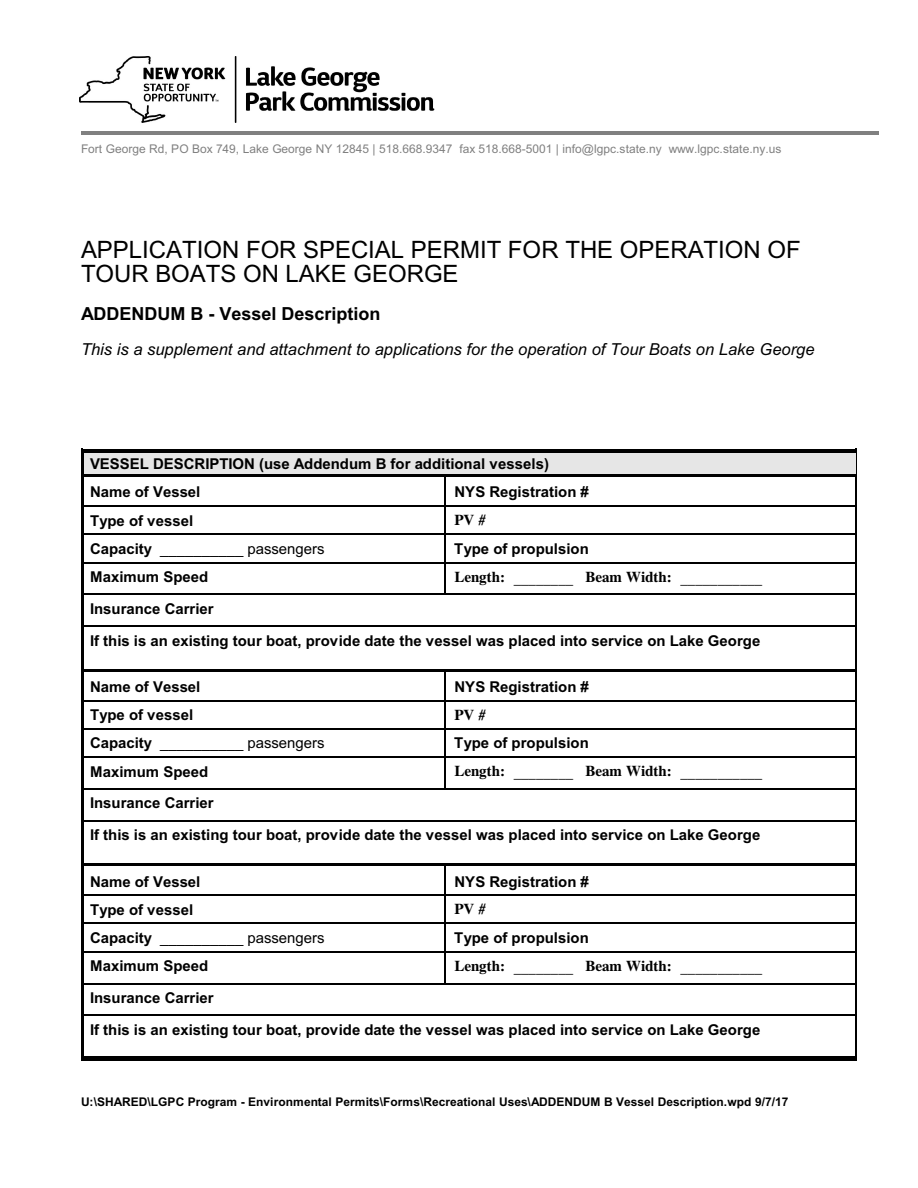
<style>
.page{position:relative;width:918px;height:1188px;background:#fff}
.page>*{position:absolute;margin:0;border:0;box-sizing:border-box;transform-origin:0 0}
.t1{font:24px/24px "Arial";color:#000}
.t2{font:700 18px "Arial";color:#000}
.t3{font:italic 16.5px "Arial";color:#000}
.t4{font:700 15px/31.8px "Arial";color:#000}
.t5{font:15px "CG Times";color:#000}
.t6{font:15px "Arial";color:#000}
.t7{font:700 15px "CG Times";color:#000}
.t8{font:12px "Arial";color:#808080}
.t9{font:700 12px "Arial";color:#000}
.s1{font-weight:700}
</style>
<div class="page">
<hr style="left:81px;top:449px;width:776px;height:1px;background:#000">
<div style="left:82px;top:450px;width:774px;height:27px;background:#e6e6e6"></div>
<hr style="left:82px;top:450px;width:2px;height:27px;background:#000">
<hr style="left:82px;top:450px;width:774px;height:3px;background:#000">
<hr style="left:82px;top:474px;width:774px;height:3px;background:#000">
<hr style="left:82px;top:477px;width:2px;height:28px;background:#000">
<hr style="left:82px;top:505px;width:2px;height:29px;background:#000">
<hr style="left:82px;top:505px;width:363px;height:2px;background:#000">
<hr style="left:446px;top:505px;width:410px;height:2px;background:#000">
<svg style="left:81px;top:450px;width:1px;height:112px"></svg>
<hr style="left:82px;top:534px;width:2px;height:28px;background:#000">
<svg style="left:444px;top:477px;width:1px;height:85px"></svg>
<hr style="left:82px;top:534px;width:363px;height:1px;background:#000">
<svg style="left:856px;top:450px;width:1px;height:112px"></svg>
<hr style="left:446px;top:534px;width:410px;height:1px;background:#000">
<hr style="left:81px;top:562px;width:1px;height:32px;background:#000">
<hr style="left:82px;top:562px;width:2px;height:32px;background:#000">
<hr style="left:444px;top:562px;width:1px;height:32px;background:#000">
<hr style="left:82px;top:562px;width:363px;height:1px;background:#000">
<hr style="left:856px;top:562px;width:1px;height:32px;background:#000">
<hr style="left:446px;top:562px;width:410px;height:1px;background:#000">
<hr style="left:81px;top:594px;width:1px;height:31px;background:#000">
<hr style="left:82px;top:594px;width:2px;height:31px;background:#000">
<hr style="left:82px;top:594px;width:363px;height:1px;background:#000">
<hr style="left:856px;top:594px;width:1px;height:31px;background:#000">
<hr style="left:446px;top:594px;width:410px;height:1px;background:#000">
<hr style="left:81px;top:626px;width:1px;height:46px;background:#000">
<hr style="left:856px;top:626px;width:1px;height:46px;background:#000">
<hr style="left:82px;top:626px;width:2px;height:46px;background:#000">
<hr style="left:82px;top:626px;width:774px;height:1px;background:#000">
<hr style="left:82px;top:669px;width:774px;height:3px;background:#000">
<hr style="left:82px;top:672px;width:2px;height:28px;background:#000">
<hr style="left:82px;top:700px;width:2px;height:28px;background:#000">
<hr style="left:82px;top:700px;width:363px;height:1px;background:#000">
<hr style="left:446px;top:700px;width:410px;height:1px;background:#000">
<svg style="left:81px;top:672px;width:1px;height:84px"></svg>
<hr style="left:82px;top:728px;width:2px;height:28px;background:#000">
<svg style="left:444px;top:672px;width:1px;height:84px"></svg>
<hr style="left:82px;top:728px;width:363px;height:2px;background:#000">
<svg style="left:856px;top:672px;width:1px;height:84px"></svg>
<hr style="left:446px;top:728px;width:410px;height:2px;background:#000">
<hr style="left:81px;top:757px;width:1px;height:31px;background:#000">
<hr style="left:82px;top:757px;width:2px;height:31px;background:#000">
<hr style="left:444px;top:757px;width:1px;height:31px;background:#000">
<hr style="left:82px;top:757px;width:363px;height:1px;background:#000">
<hr style="left:856px;top:757px;width:1px;height:31px;background:#000">
<hr style="left:446px;top:757px;width:410px;height:1px;background:#000">
<hr style="left:81px;top:788px;width:1px;height:32px;background:#000">
<hr style="left:82px;top:788px;width:2px;height:32px;background:#000">
<hr style="left:82px;top:788px;width:363px;height:2px;background:#000">
<hr style="left:856px;top:788px;width:1px;height:32px;background:#000">
<hr style="left:446px;top:788px;width:410px;height:2px;background:#000">
<hr style="left:81px;top:820px;width:1px;height:46px;background:#000">
<hr style="left:856px;top:820px;width:1px;height:46px;background:#000">
<hr style="left:82px;top:820px;width:2px;height:46px;background:#000">
<hr style="left:82px;top:820px;width:774px;height:1px;background:#000">
<hr style="left:82px;top:863px;width:774px;height:3px;background:#000">
<hr style="left:82px;top:866px;width:2px;height:28px;background:#000">
<hr style="left:82px;top:895px;width:2px;height:28px;background:#000">
<hr style="left:82px;top:895px;width:363px;height:1px;background:#000">
<hr style="left:446px;top:895px;width:410px;height:1px;background:#000">
<svg style="left:81px;top:866px;width:1px;height:85px"></svg>
<hr style="left:82px;top:923px;width:2px;height:28px;background:#000">
<svg style="left:444px;top:866px;width:1px;height:85px"></svg>
<hr style="left:82px;top:923px;width:363px;height:1px;background:#000">
<svg style="left:856px;top:866px;width:1px;height:85px"></svg>
<hr style="left:446px;top:923px;width:410px;height:1px;background:#000">
<hr style="left:81px;top:951px;width:1px;height:32px;background:#000">
<hr style="left:82px;top:951px;width:2px;height:32px;background:#000">
<hr style="left:444px;top:951px;width:1px;height:32px;background:#000">
<hr style="left:82px;top:951px;width:363px;height:1px;background:#000">
<hr style="left:856px;top:951px;width:1px;height:32px;background:#000">
<hr style="left:446px;top:951px;width:410px;height:1px;background:#000">
<hr style="left:81px;top:983px;width:1px;height:31px;background:#000">
<hr style="left:82px;top:983px;width:2px;height:31px;background:#000">
<hr style="left:82px;top:983px;width:363px;height:1px;background:#000">
<hr style="left:856px;top:983px;width:1px;height:31px;background:#000">
<hr style="left:446px;top:983px;width:410px;height:1px;background:#000">
<hr style="left:81px;top:1015px;width:1px;height:46px;background:#000">
<hr style="left:856px;top:1015px;width:1px;height:46px;background:#000">
<hr style="left:81px;top:1059px;width:776px;height:2px;background:#000">
<hr style="left:82px;top:1015px;width:2px;height:44px;background:#000">
<hr style="left:82px;top:1015px;width:774px;height:1px;background:#000">
<hr style="left:82px;top:1057px;width:774px;height:2px;background:#000">
<img style="left:80px;top:56px;width:355px;height:67px">
<hr style="left:81px;top:131px;width:798px;height:3px;background:#808080">
<p class="t8" style="left:81px;top:144px;width:702px">Fort George Rd, PO Box 749, Lake George NY 12845 | 518.668.9347 fax 518.668-5001 | info@lgpc.state.ny www.lgpc.state.ny.us</p>
<h1 class="t1" style="left:81px;top:240px;width:721px">APPLICATION FOR SPECIAL PERMIT FOR THE OPERATION OF<br>TOUR BOATS ON LAKE GEORGE</h1>
<p class="t2" style="left:81px;top:307px;width:301px">ADDENDUM B - Vessel Description</p>
<p class="t3" style="left:81px;top:343px;width:735px">This is a supplement and attachment to applications for the operation of Tour Boats on Lake George</p>
<p class="t4" style="left:90px;top:451px;width:460px;line-height:28.2px">VESSEL DESCRIPTION (use Addendum B for additional vessels)<br>Name of Vessel</p>
<p class="t4" style="left:454px;top:478px;width:136px">NYS Registration #</p>
<p class="t4" style="left:90px;top:506px;width:105px">Type of vessel</p>
<p class="t7" style="left:454px;top:515px;width:33px">PV #</p>
<p class="t6" style="left:90px;top:543px;width:236px"><span class="s1">Capacity</span> __________ passengers</p>
<p class="t4" style="left:454px;top:534px;width:136px">Type of propulsion</p>
<p class="t4" style="left:90px;top:562px;width:120px">Maximum Speed</p>
<p class="t5" style="left:454px;top:571px;width:309px"><span class="s1">Length:</span> ________ <span class="s1">Beam Width:</span> ___________</p>
<p class="t4" style="left:90px;top:594px;width:672px">Insurance Carrier<br>If this is an existing tour boat, provide date the vessel was placed into service on Lake George</p>
<p class="t4" style="left:90px;top:672px;width:112px">Name of Vessel</p>
<p class="t4" style="left:454px;top:672px;width:136px">NYS Registration #</p>
<p class="t4" style="left:90px;top:700px;width:105px">Type of vessel</p>
<p class="t7" style="left:454px;top:710px;width:33px">PV #</p>
<p class="t6" style="left:90px;top:738px;width:236px"><span class="s1">Capacity</span> __________ passengers</p>
<p class="t4" style="left:454px;top:729px;width:136px">Type of propulsion</p>
<p class="t4" style="left:90px;top:757px;width:120px">Maximum Speed</p>
<p class="t5" style="left:454px;top:766px;width:309px"><span class="s1">Length:</span> ________ <span class="s1">Beam Width:</span> ___________</p>
<p class="t4" style="left:90px;top:789px;width:672px">Insurance Carrier<br>If this is an existing tour boat, provide date the vessel was placed into service on Lake George</p>
<p class="t4" style="left:90px;top:867px;width:112px">Name of Vessel</p>
<p class="t4" style="left:454px;top:867px;width:136px">NYS Registration #</p>
<p class="t4" style="left:90px;top:895px;width:105px">Type of vessel</p>
<p class="t7" style="left:454px;top:904px;width:33px">PV #</p>
<p class="t6" style="left:90px;top:932px;width:236px"><span class="s1">Capacity</span> __________ passengers</p>
<p class="t4" style="left:454px;top:923px;width:136px">Type of propulsion</p>
<p class="t4" style="left:90px;top:951px;width:120px">Maximum Speed</p>
<p class="t5" style="left:454px;top:960px;width:309px"><span class="s1">Length:</span> ________ <span class="s1">Beam Width:</span> ___________</p>
<p class="t4" style="left:90px;top:983px;width:672px">Insurance Carrier<br>If this is an existing tour boat, provide date the vessel was placed into service on Lake George</p>
<p class="t9" style="left:81px;top:1097px;width:709px">U:\SHARED\LGPC Program - Environmental Permits\Forms\Recreational Uses\ADDENDUM B Vessel Description.wpd 9/7/17</p>
</div>
